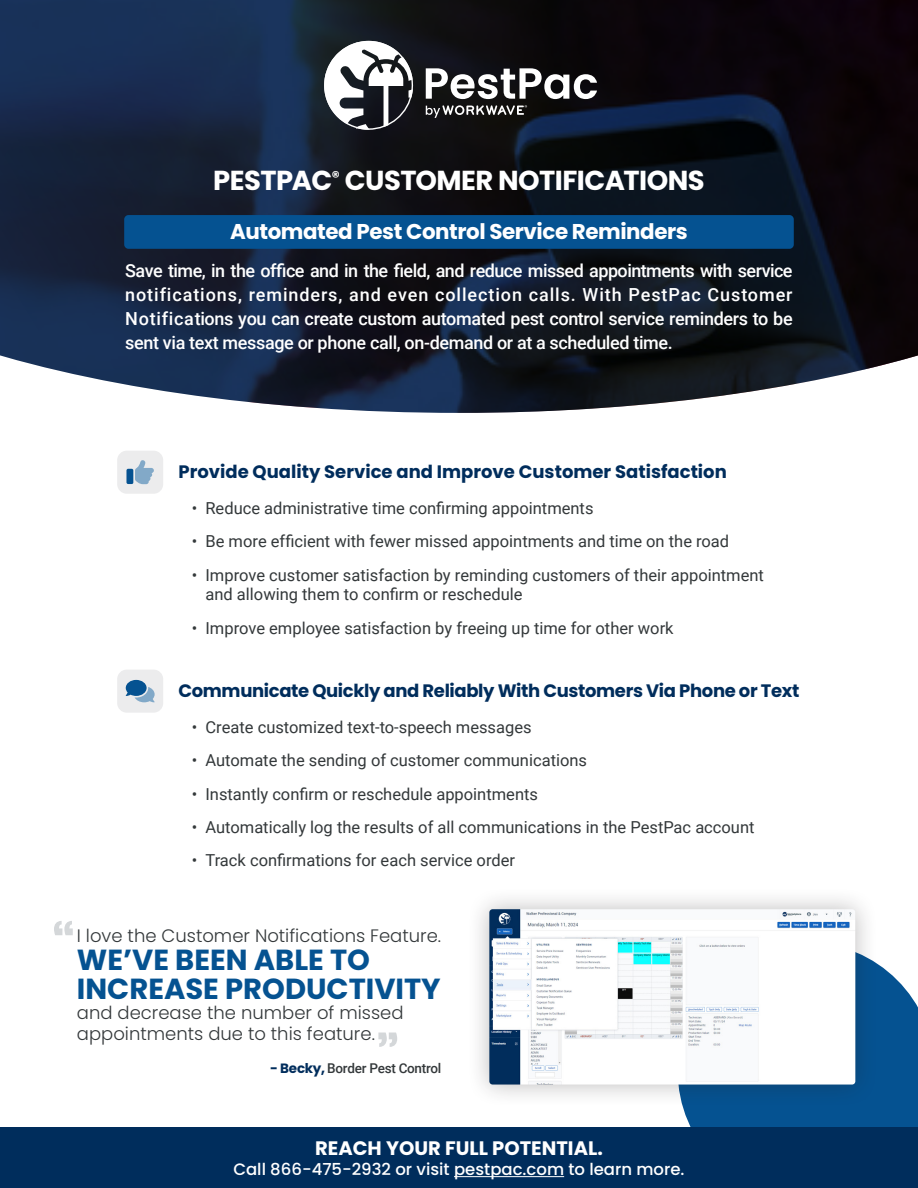
<style>
.page{position:relative;width:918px;height:1188px;background:#fff}
.page>*{position:absolute;margin:0;border:0;box-sizing:border-box;transform-origin:0 0}
.t1{font:700 29.1px/28.5px "Poppins";color:#055291}
.t2{font:700 27.45px "Poppins";letter-spacing:-.02em;color:#fff}
.t3{font:700 21.45px "Poppins";letter-spacing:-.02em;color:#fff}
.t4{font:700 19.5px "Poppins";color:#fff}
.t5{font:500 18px/24px "Roboto";letter-spacing:-.02em;color:#fff;text-align:justify}
.t6{font:300 18px/21px "Poppins";color:#33383a}
.t7{font:700 18px "Poppins";letter-spacing:-.02em;color:#002d5c}
.t8{font:700 18px "Poppins";color:#002d5c}
.t9{font:16.5px/19.8px "Roboto";color:#33383a}
.t10{font:500 16.5px "Poppins";color:#fff}
.t11{font:500 13.5px "Roboto";letter-spacing:-.02em;color:#33383a}
.s1{font-family:"Poppins";font-weight:700;color:#002d5c}
</style>
<div class="page">
<svg style="left:678px;top:964px;width:240px;height:164px;background:#195f98"></svg>
<svg style="left:0;top:0;width:918px;height:413px;background:#1c2433"></svg>
<div style="left:124px;top:215px;width:670px;height:34px;background:#055291;border-radius:4px"></div>
<svg style="left:426px;top:68px;width:171px;height:31px"></svg>
<svg style="left:426px;top:105px;width:101px;height:13px"></svg>
<svg style="left:321px;top:41px;width:95px;height:90px"></svg>
<div style="left:117px;top:451px;width:46px;height:43px;background:#ececed;border-radius:10px"></div>
<div style="left:117px;top:670px;width:46px;height:43px;background:#ececed;border-radius:10px"></div>
<svg style="left:126px;top:680px;width:29px;height:22px"></svg>
<div style="left:0;top:1128px;width:918px;height:60px;background:#002d5c"></div>
<hr style="left:454px;top:1176px;width:110px;height:1px;background:#fff">
<svg style="left:54px;top:921px;width:19px;height:14px"></svg>
<svg style="left:378px;top:1033px;width:19px;height:14px"></svg>
<div style="left:467px;top:887px;width:411px;height:220px;background:#231f20;opacity:.3"></div>
<img style="left:489px;top:909px;width:366px;height:176px">
<div style="left:126px;top:469px;width:7px;height:15px;background:#055291;border-radius:2px"></div>
<svg style="left:135px;top:460px;width:19px;height:24px"></svg>
<p class="t2" style="left:213px;top:164px;width:493px">PESTPAC<sup>®</sup> CUSTOMER NOTIFICATIONS</p>
<p class="t3" style="left:230px;top:219px;width:459px">Automated Pest Control Service Reminders</p>
<p class="t5" style="left:125px;top:258px;width:669px">Save time, in the office and in the field, and reduce missed appointments with service notifications, reminders, and even collection calls. With PestPac Customer Notifications you can create custom automated pest control service reminders to be sent via text message or phone call, on-demand or at a scheduled time.</p>
<p class="t8" style="left:178px;top:462px;width:550px">Provide Quality Service and Improve Customer Satisfaction</p>
<p class="t9" style="left:192px;top:498px;width:403px">• Reduce administrative time confirming appointments</p>
<p class="t9" style="left:192px;top:531px;width:539px">• Be more efficient with fewer missed appointments and time on the road</p>
<p class="t9" style="left:205px;top:564px;width:560px;text-indent:-14px">• Improve customer satisfaction by reminding customers of their appointment and allowing them to confirm or reschedule</p>
<p class="t9" style="left:192px;top:617px;width:483px">• Improve employee satisfaction by freeing up time for other work</p>
<p class="t7" style="left:178px;top:681px;width:622px">Communicate Quickly and Reliably With Customers Via Phone or Text</p>
<p class="t9" style="left:192px;top:717px;width:341px">• Create customized text-to-speech messages</p>
<p class="t9" style="left:192px;top:750px;width:397px">• Automate the sending of customer communications</p>
<p class="t9" style="left:192px;top:783px;width:348px">• Instantly confirm or reschedule appointments</p>
<p class="t9" style="left:192px;top:817px;width:564px">• Automatically log the results of all communications in the PestPac account</p>
<p class="t9" style="left:192px;top:850px;width:325px">• Track confirmations for each service order</p>
<p class="t6" style="left:77px;top:925px;width:366px">I love the Customer Notifications Feature.</p>
<p class="t1" style="left:77px;top:946px;width:365px">WE’VE BEEN ABLE TO<br>INCREASE PRODUCTIVITY</p>
<p class="t6" style="left:77px;top:1003px;width:328px">and decrease the number of missed appointments due to this feature.</p>
<p class="t11" style="left:270px;top:1059px;width:173px"><span class="s1">- Becky,</span> Border Pest Control</p>
<p class="t4" style="left:315px;top:1137px;width:289px">REACH YOUR FULL POTENTIAL.</p>
<p class="t10" style="left:233px;top:1160px;width:453px">Call 866-475-2932 or visit pestpac.com to learn more.</p>
</div>
